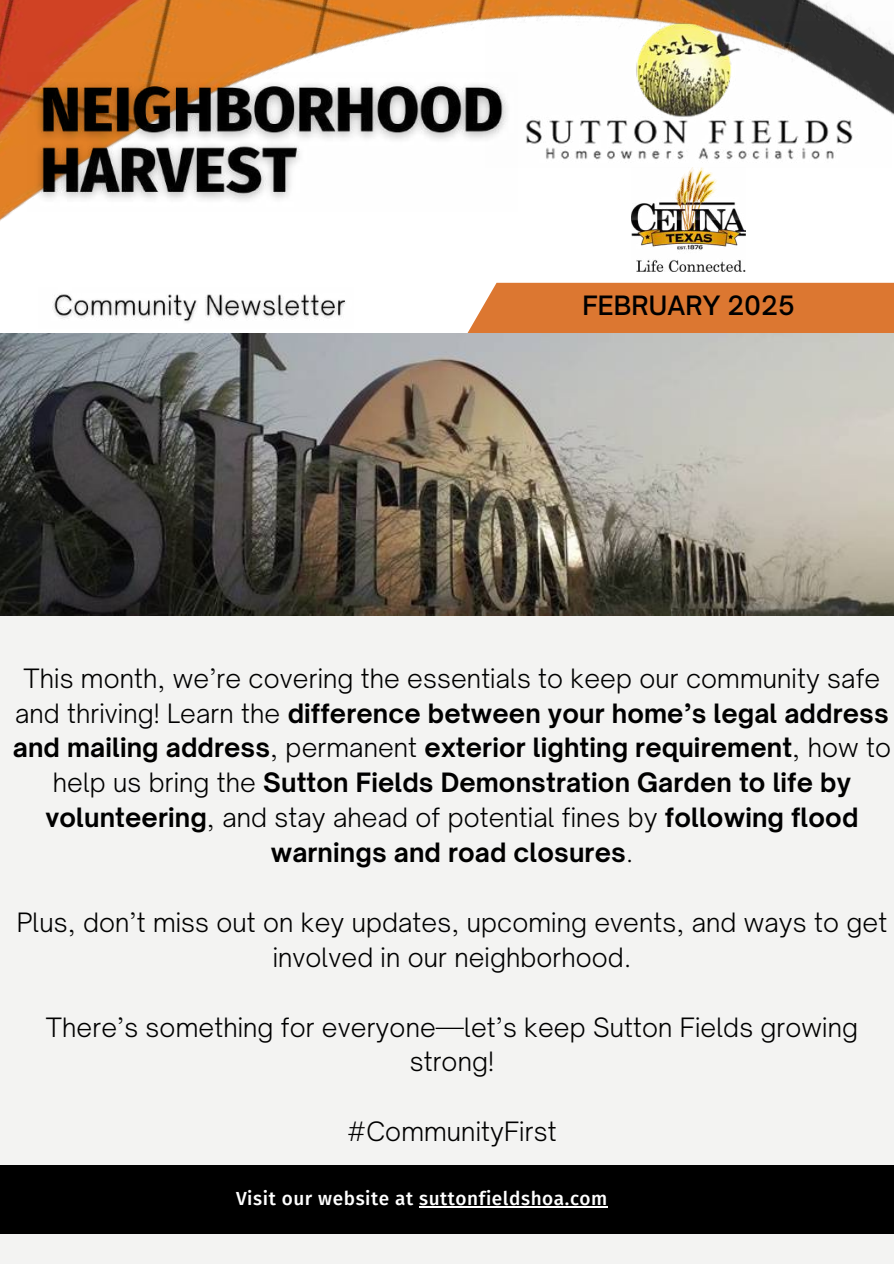
<style>
.page{position:relative;width:894px;height:1264px;background:#fff}
.page>*{position:absolute;margin:0;border:0;box-sizing:border-box;transform-origin:0 0}
.t1{font:700 25.5px/34.8px "Open Sauce One";letter-spacing:.005em;color:#000;text-align:center}
.t2{font:300 25.5px/34.8px "Open Sauce One";letter-spacing:.005em;color:#000;text-align:center}
.t3{font:500 25.5px "Open Sauce One";letter-spacing:.005em;color:#000}
.t4{font:500 18.9px "Fira Sans";letter-spacing:.03em;color:#fff}
.s1{font-weight:300}
</style>
<div class="page">
<img style="left:0;top:0;width:893px;height:334px">
<div style="left:0;top:615px;width:893px;height:648px;background:#f3f3f2"></div>
<div style="left:466px;top:283px;width:427px;height:51px;background:#dc7731"></div>
<img style="left:0;top:334px;width:893px;height:281px">
<div style="left:0;top:1165px;width:893px;height:68px;background:#000"></div>
<img style="left:631px;top:168px;width:114px;height:103px">
<img style="left:486px;top:22px;width:405px;height:146px">
<hr style="left:419px;top:1206px;width:189px;height:1px;background:#fff">
<img style="left:39px;top:287px;width:315px;height:42px">
<img style="left:27px;top:73px;width:490px;height:139px">
<p class="t3" style="left:582px;top:290px;width:214px">FEBRUARY 2025</p>
<p class="t1" style="left:13px;top:660px;width:879px"><span class="s1">This month, we’re covering the essentials to keep our community safe and thriving! Learn the</span> difference between your home’s legal address and mailing address<span class="s1">, permanent</span> exterior lighting requirement<span class="s1">, how to help us bring the</span> Sutton Fields Demonstration Garden to life by volunteering<span class="s1">, and stay ahead of potential fines by</span> following flood warnings and road closures<span class="s1">.</span></p>
<p class="t2" style="left:17px;top:904px;width:871px">Plus, don’t miss out on key updates, upcoming events, and ways to get involved in our neighborhood.</p>
<p class="t2" style="left:46px;top:1009px;width:813px">There’s something for everyone—let’s keep Sutton Fields growing strong!</p>
<p class="t2" style="left:347px;top:1114px;width:211px">#CommunityFirst</p>
<p class="t4" style="left:236px;top:1187px;width:373px">Visit our website at suttonfieldshoa.com</p>
</div>
